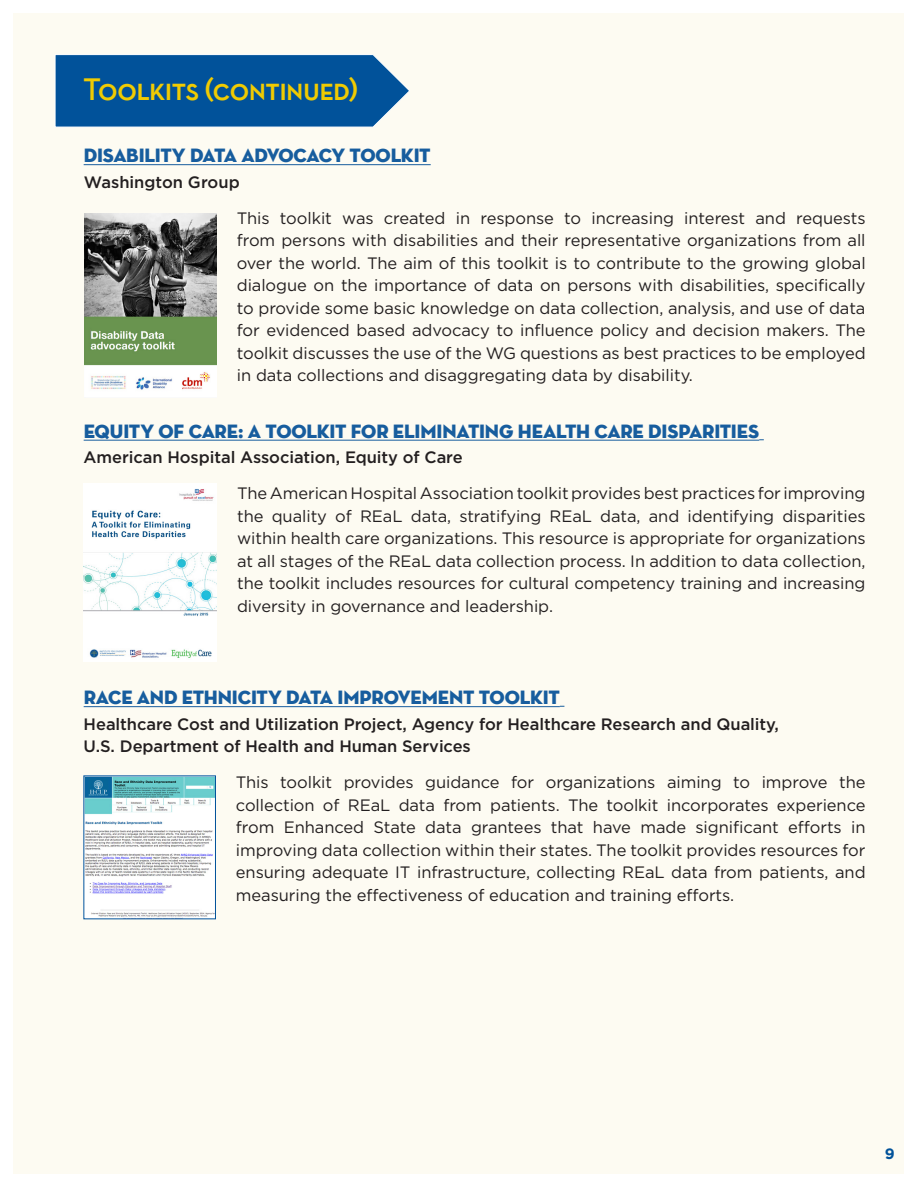
<style>
.page{position:relative;width:918px;height:1188px;background:#fff}
.page>*{position:absolute;margin:0;border:0;box-sizing:border-box;transform-origin:0 0}
.t1{font:31.5px "Neutra Text Demi SC";letter-spacing:-.03em;color:#f0cb02}
.t2{font:19.5px "Neutra Disp Titling";letter-spacing:-.015em;color:#175d9e}
.t3{font:16.5px/22.5px "Gotham";letter-spacing:-.005em;color:#231f20;text-align:justify}
.t4{font:500 16.5px/22.5px "Gotham";letter-spacing:-.005em;color:#231f20}
.t5{font:700 15px "Gotham";color:#01529a}
</style>
<div class="page">
<div style="left:14px;top:14px;width:890px;height:1160px;background:#fdfbf2"></div>
<svg style="left:55px;top:54px;width:355px;height:73px;background:#145fa1"></svg>
<hr style="left:84px;top:164px;width:347px;height:1px;background:#175d9e">
<hr style="left:84px;top:440px;width:675px;height:1px;background:#175d9e">
<hr style="left:84px;top:706px;width:476px;height:1px;background:#175d9e">
<img style="left:84px;top:483px;width:133px;height:178px">
<img style="left:86px;top:778px;width:128px;height:139px">
<div style="left:84px;top:776px;width:132px;height:143px;border:1px solid #01529a"></div>
<img style="left:85px;top:214px;width:132px;height:183px">
<h1 class="t1" style="left:83px;top:70px;width:277px">Toolkits (continued)</h1>
<h3 class="t2" style="left:84px;top:143px;width:349px">DISABILITY DATA ADVOCACY TOOLKIT</h3>
<p class="t4" style="left:84px;top:171px;width:158px">Washington Group</p>
<p class="t3" style="left:237px;top:206px;width:630px">This toolkit was created in response to increasing interest and requests from persons with disabilities and their representative organizations from all over the world. The aim of this toolkit is to contribute to the growing global dialogue on the importance of data on persons with disabilities, specifically to provide some basic knowledge on data collection, analysis, and use of data for evidenced based advocacy to influence policy and decision makers. The toolkit discusses the use of the WG questions as best practices to be employed in data collections and disaggregating data by disability.</p>
<h3 class="t2" style="left:84px;top:419px;width:677px">EQUITY OF CARE: A TOOLKIT FOR ELIMINATING HEALTH CARE DISPARITIES</h3>
<p class="t4" style="left:84px;top:446px;width:381px">American Hospital Association, Equity of Care</p>
<p class="t3" style="left:237px;top:482px;width:630px">The American Hospital Association toolkit provides best practices for improving the quality of REaL data, stratifying REaL data, and identifying disparities within health care organizations. This resource is appropriate for organizations at all stages of the REaL data collection process. In addition to data collection, the toolkit includes resources for cultural competency training and increasing diversity in governance and leadership.</p>
<h3 class="t2" style="left:84px;top:685px;width:478px">RACE AND ETHNICITY DATA IMPROVEMENT TOOLKIT</h3>
<p class="t4" style="left:84px;top:713px;width:697px">Healthcare Cost and Utilization Project, Agency for Healthcare Research and Quality,<br>U.S. Department of Health and Human Services</p>
<p class="t3" style="left:236px;top:771px;width:631px">This toolkit provides guidance for organizations aiming to improve the collection of REaL data from patients. The toolkit incorporates experience from Enhanced State data grantees that have made significant efforts in improving data collection within their states. The toolkit provides resources for ensuring adequate IT infrastructure, collecting REaL data from patients, and measuring the effectiveness of education and training efforts.</p>
<p class="t5" style="left:885px;top:1143px;width:11px">9</p>
</div>
